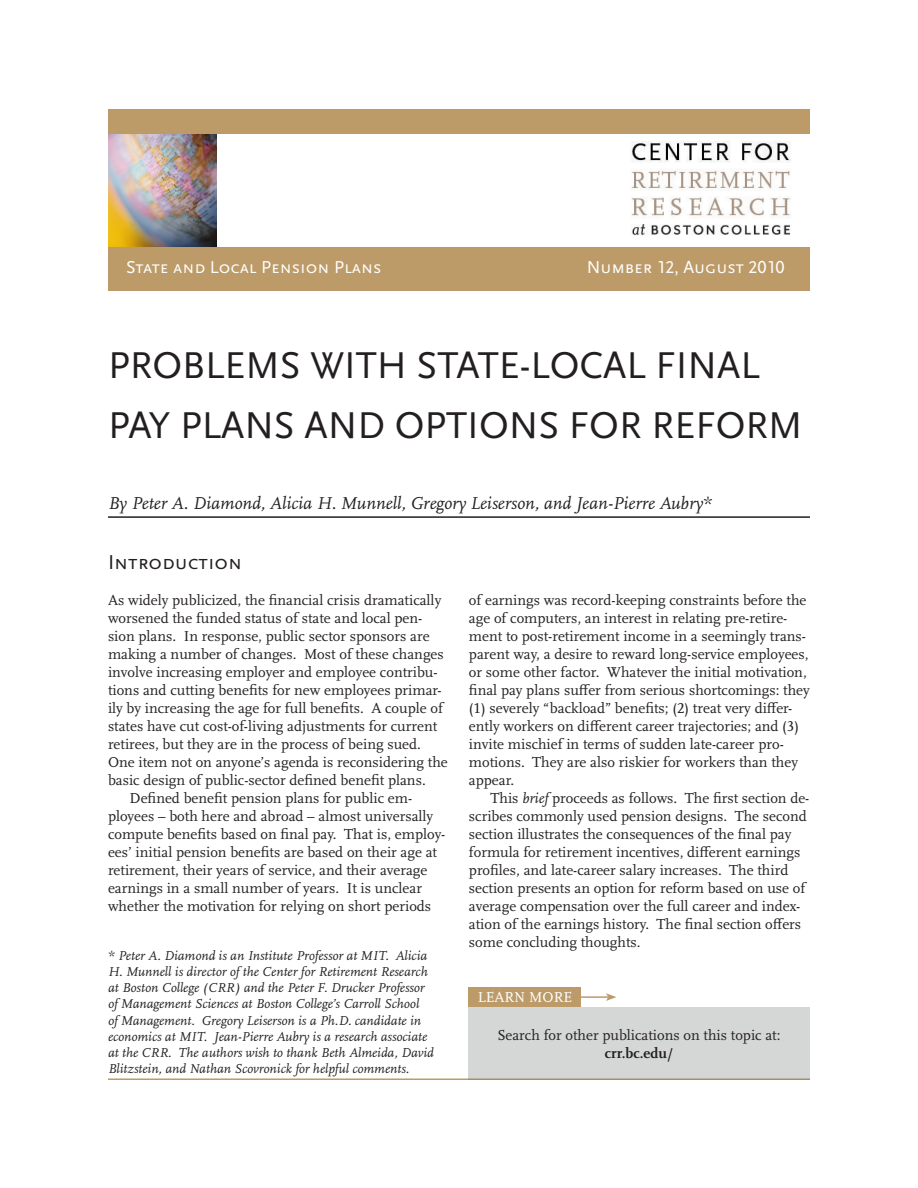
<style>
.page{position:relative;width:918px;height:1188px;background:#fff}
.page>*{position:absolute;margin:0;border:0;box-sizing:border-box;transform-origin:0 0}
.t1{font:39px/60px "Scala Sans OT";color:#231f20}
.t2{font:21px "Scala Sans OT";color:#231f20}
.t3{font:italic 18px "Scala OT";color:#231f20}
.t4{font:18px "Scala Sans OT";color:#fff}
.t5{font:15px/18px "Scala OT";color:#231f20;text-align:center}
.t6{font:15px "Scala OT";color:#fff}
.t7{font:italic 13.5px/16.2px "Scala OT";color:#231f20}
.s1{font-style:italic}
.s2{font-weight:700}
</style>
<div class="page">
<img style="left:108px;top:134px;width:108px;height:113px">
<div style="left:108px;top:247px;width:701px;height:44px;background:#bc9b69"></div>
<hr style="left:108px;top:516px;width:702px;height:2px;background:#231f20">
<img style="left:631px;top:141px;width:160px;height:95px">
<hr style="left:108px;top:1078px;width:702px;height:2px;background:#bc9b69">
<div style="left:108px;top:109px;width:701px;height:25px;background:#bc9b69"></div>
<div style="left:468px;top:987px;width:113px;height:20px;background:#bc9b69"></div>
<div style="left:468px;top:1007px;width:342px;height:73px;background:#d5d6d6"></div>
<hr style="left:580px;top:996px;width:28px;height:2px;background:#bc9b69">
<svg style="left:606px;top:993px;width:10px;height:8px"></svg>
<p class="t4" style="left:126px;top:258px;width:257px">State and Local Pension Plans</p>
<p class="t4" style="left:587px;top:258px;width:199px">Number 12, August 2010</p>
<p class="t1" style="left:108px;top:336px;width:696px">PROBLEMS WITH STATE-LOCAL FINAL<br>PAY PLANS AND OPTIONS FOR REFORM</p>
<p class="t3" style="left:108px;top:493px;width:606px">By Peter A. Diamond, Alicia H. Munnell, Gregory Leiserson, and Jean-Pierre Aubry*</p>
<p class="t2" style="left:108px;top:551px;width:136px">Introduction</p>
<p class="t5" style="left:108px;top:592px;width:335px">As widely publicized, the financial crisis dramatically</p>
<p class="t5" style="left:108px;top:610px;width:316px">worsened the funded status of state and local pen-</p>
<p class="t5" style="left:108px;top:628px;width:323px">sion plans. In response, public sector sponsors are</p>
<p class="t5" style="left:108px;top:646px;width:337px">making a number of changes. Most of these changes</p>
<p class="t5" style="left:108px;top:664px;width:331px">involve increasing employer and employee contribu-</p>
<p class="t5" style="left:108px;top:682px;width:335px">tions and cutting benefits for new employees primar-</p>
<p class="t5" style="left:108px;top:700px;width:336px">ily by increasing the age for full benefits. A couple of</p>
<p class="t5" style="left:108px;top:718px;width:331px">states have cut cost-of-living adjustments for current</p>
<p class="t5" style="left:108px;top:736px;width:314px">retirees, but they are in the process of being sued.</p>
<p class="t5" style="left:108px;top:754px;width:341px">One item not on anyone’s agenda is reconsidering the</p>
<p class="t5" style="left:108px;top:772px;width:319px">basic design of public-sector defined benefit plans.</p>
<p class="t5" style="left:130px;top:790px;width:284px">Defined benefit pension plans for public em-</p>
<p class="t5" style="left:108px;top:808px;width:327px">ployees – both here and abroad – almost universally</p>
<p class="t5" style="left:108px;top:826px;width:339px">compute benefits based on final pay. That is, employ-</p>
<p class="t5" style="left:108px;top:844px;width:331px">ees’ initial pension benefits are based on their age at</p>
<p class="t5" style="left:108px;top:862px;width:321px">retirement, their years of service, and their average</p>
<p class="t5" style="left:108px;top:880px;width:316px">earnings in a small number of years. It is unclear</p>
<p class="t5" style="left:108px;top:898px;width:325px">whether the motivation for relying on short periods</p>
<p class="t7" style="left:108px;top:947px;width:327px">* Peter A. Diamond is an Institute Professor at MIT. Alicia H. Munnell is director of the Center for Retirement Research at Boston College (CRR) and the Peter F. Drucker Professor of Management Sciences at Boston College’s Carroll School<br>of Management. Gregory Leiserson is a Ph.D. candidate in economics at MIT. Jean-Pierre Aubry is a research associate at the CRR. The authors wish to thank Beth Almeida, David Blitzstein, and Nathan Scovronick for helpful comments.</p>
<p class="t5" style="left:469px;top:592px;width:339px">of earnings was record-keeping constraints before the</p>
<p class="t5" style="left:469px;top:610px;width:320px">age of computers, an interest in relating pre-retire-</p>
<p class="t5" style="left:469px;top:628px;width:339px">ment to post-retirement income in a seemingly trans-</p>
<p class="t5" style="left:469px;top:646px;width:341px">parent way, a desire to reward long-service employees,</p>
<p class="t5" style="left:469px;top:664px;width:339px">or some other factor. Whatever the initial motivation,</p>
<p class="t5" style="left:469px;top:682px;width:342px">final pay plans suffer from serious shortcomings: they</p>
<p class="t5" style="left:469px;top:700px;width:325px">(1) severely “backload” benefits; (2) treat very differ-</p>
<p class="t5" style="left:469px;top:718px;width:332px">ently workers on different career trajectories; and (3)</p>
<p class="t5" style="left:469px;top:736px;width:316px">invite mischief in terms of sudden late-career pro-</p>
<p class="t5" style="left:469px;top:754px;width:331px">motions. They are also riskier for workers than they</p>
<p class="t5" style="left:469px;top:772px;width:47px">appear.</p>
<p class="t5" style="left:491px;top:790px;width:320px">This <span class="s1">brief</span> proceeds as follows. The first section de-</p>
<p class="t5" style="left:469px;top:808px;width:339px">scribes commonly used pension designs. The second</p>
<p class="t5" style="left:469px;top:826px;width:324px">section illustrates the consequences of the final pay</p>
<p class="t5" style="left:469px;top:844px;width:333px">formula for retirement incentives, different earnings</p>
<p class="t5" style="left:469px;top:862px;width:321px">profiles, and late-career salary increases. The third</p>
<p class="t5" style="left:469px;top:880px;width:338px">section presents an option for reform based on use of</p>
<p class="t5" style="left:469px;top:898px;width:333px">average compensation over the full career and index-</p>
<p class="t5" style="left:469px;top:916px;width:334px">ation of the earnings history. The final section offers</p>
<p class="t5" style="left:469px;top:934px;width:173px">some concluding thoughts.</p>
<p class="t6" style="left:478px;top:989px;width:96px">LEARN MORE</p>
<p class="t5" style="left:497px;top:1027px;width:285px">Search for other publications on this topic at: <span class="s2">crr.bc.edu/</span></p>
</div>
